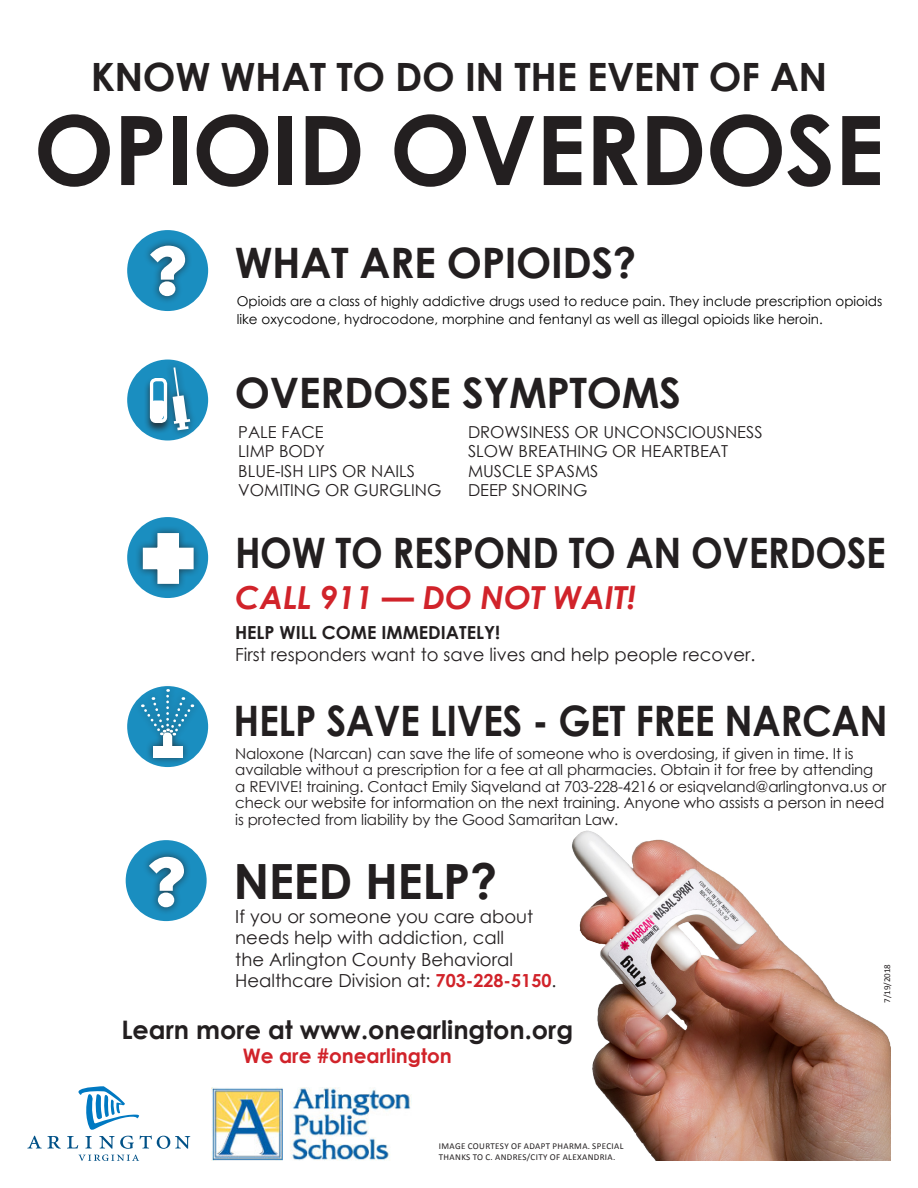
<style>
.page{position:relative;width:918px;height:1188px;background:#fff}
.page>*{position:absolute;margin:0;border:0;box-sizing:border-box;transform-origin:0 0}
.t1{font:700 96px "Century Gothic";letter-spacing:-.01em;color:#231f20}
.t2{font:70.5px "Chunk Five";color:#fff}
.t3{font:700 48.6px "Century Gothic";letter-spacing:-.01em;color:#231f20}
.t4{font:700 42px "Century Gothic";letter-spacing:-.01em;color:#231f20}
.t5{font:700 42px "Century Gothic";letter-spacing:-.01em;color:#231f20;scale:.91 1}
.t6{font:700 42px "Century Gothic";letter-spacing:-.01em;color:#231f20;scale:.9 1}
.t7{font:700 39px "Century Gothic";letter-spacing:-.01em;color:#231f20}
.t8{font:italic 700 31.8px "Century Gothic";color:#d1232a}
.t9{font:700 25.5px "Century Gothic";color:#231f20}
.t10{font:700 19.95px "Century Gothic";color:#d1232a}
.t11{font:18px/21.6px "Century Gothic";color:#231f20}
.t12{font:16.5px "Century Gothic";color:#231f20}
.t13{font:15px/16.5px "Century Gothic";letter-spacing:-.01em;color:#231f20}
.Body_Text{font:13.5px/18px "Century Gothic";color:#000}
.t14{font:9px/10.8px "Calibri";letter-spacing:.04em;color:#231f20}
.s1{font-weight:700}
.s2{font-weight:700;color:#d1232a}
</style>
<div class="page">
<img style="left:299px;top:830px;width:592px;height:331px">
<div style="left:127px;top:360px;width:81px;height:81px;background:#1a8ec0;border-radius:50%"></div>
<div style="left:127px;top:517px;width:81px;height:81px;background:#1a8ec0;border-radius:50%"></div>
<div style="left:127px;top:686px;width:81px;height:81px;background:#1a8ec0;border-radius:50%"></div>
<div style="left:126px;top:840px;width:81px;height:81px;background:#1a8ec0;border-radius:50%"></div>
<div style="left:134px;top:525px;width:68px;height:67px;background:#231f20;opacity:.75"></div>
<svg style="left:137px;top:527px;width:63px;height:63px"></svg>
<div style="left:134px;top:682px;width:66px;height:83px;background:#231f20;opacity:.75"></div>
<svg style="left:142px;top:689px;width:51px;height:58px"></svg>
<div style="left:153px;top:746px;width:29px;height:11px;background:#fff"></div>
<div style="left:144px;top:377px;width:29px;height:57px;background:#231f20;opacity:.75"></div>
<div style="left:165px;top:360px;width:33px;height:78px;background:#231f20;opacity:.75"></div>
<svg style="left:150px;top:366px;width:43px;height:66px"></svg>
<div style="left:127px;top:230px;width:81px;height:81px;background:#1a8ec0;border-radius:50%"></div>
<div style="left:143px;top:238px;width:50px;height:66px;background:#231f20;opacity:.75"></div>
<div style="left:142px;top:849px;width:50px;height:67px;background:#231f20;opacity:.75"></div>
<svg style="left:27px;top:1136px;width:34px;height:13px"></svg>
<svg style="left:79px;top:1155px;width:60px;height:6px"></svg>
<svg style="left:67px;top:1086px;width:123px;height:63px"></svg>
<img style="left:211px;top:1087px;width:200px;height:73px">
<p class="t7" style="left:91px;top:48px;width:738px">KNOW WHAT TO DO IN THE EVENT OF AN</p>
<p class="t1" style="left:34px;top:77px;width:852px">OPIOID OVERDOSE</p>
<p class="t2" style="left:150px;top:229px;width:38px">?</p>
<p class="t2" style="left:149px;top:841px;width:38px">?</p>
<p class="t4" style="left:235px;top:231px;width:403px">WHAT ARE OPIOIDS?</p>
<p class="Body_Text" style="left:237px;top:292px;width:647px">Opioids are a class of highly addictive drugs used to reduce pain. They include prescription opioids like oxycodone, hydrocodone, morphine and fentanyl as well as illegal opioids like heroin.</p>
<p class="t4" style="left:235px;top:361px;width:448px">OVERDOSE SYMPTOMS</p>
<p class="t12" style="left:238px;top:420px;width:87px">PALE FACE</p>
<p class="t12" style="left:238px;top:440px;width:88px">LIMP BODY</p>
<p class="t12" style="left:238px;top:459px;width:178px">BLUE-ISH LIPS OR NAILS</p>
<p class="t12" style="left:238px;top:479px;width:205px">VOMITING OR GURGLING</p>
<p class="t12" style="left:468px;top:420px;width:296px">DROWSINESS OR UNCONSCIOUSNESS</p>
<p class="t12" style="left:468px;top:440px;width:262px">SLOW BREATHING OR HEARTBEAT</p>
<p class="t12" style="left:468px;top:459px;width:132px">MUSCLE SPASMS</p>
<p class="t12" style="left:468px;top:479px;width:121px">DEEP SNORING</p>
<p class="t6" style="left:235px;top:521px;width:725px">HOW TO RESPOND TO AN OVERDOSE</p>
<p class="t8" style="left:235px;top:573px;width:403px">CALL 911 — DO NOT WAIT!</p>
<p class="t11" style="left:235px;top:622px;width:522px"><span class="s1">HELP WILL COME IMMEDIATELY!<br></span>First responders want to save lives and help people recover.</p>
<p class="t5" style="left:234px;top:689px;width:721px">HELP SAVE LIVES - GET FREE NARCAN</p>
<p class="t13" style="left:235px;top:745px;width:652px">Naloxone (Narcan) can save the life of someone who is overdosing, if given in time. It is available without a prescription for a fee at all pharmacies. Obtain it for free by attending a REVIVE! training. Contact Emily Siqveland at 703-228-4216 or esiqveland@arlingtonva.us or check our website for information on the next training. Anyone who assists a person in need is protected from liability by the Good Samaritan Law.</p>
<p class="t3" style="left:233px;top:844px;width:265px">NEED HELP?</p>
<p class="t11" style="left:235px;top:905px;width:323px">If you or someone you care about needs help with addiction, call<br>the Arlington County Behavioral Healthcare Division at: <span class="s2">703-228-5150</span>.</p>
<p class="t14" style="left:882px;top:1003px;width:40px;rotate:-90deg">7/19/2018</p>
<p class="t9" style="left:121px;top:1010px;width:453px">Learn more at www.onearlington.org</p>
<p class="t10" style="left:243px;top:1040px;width:211px">We are #onearlington</p>
<p class="t14" style="left:439px;top:1140px;width:186px">IMAGE COURTESY OF ADAPT PHARMA. SPECIAL<br>THANKS TO C. ANDRES/CITY OF ALEXANDRIA.</p>
</div>
